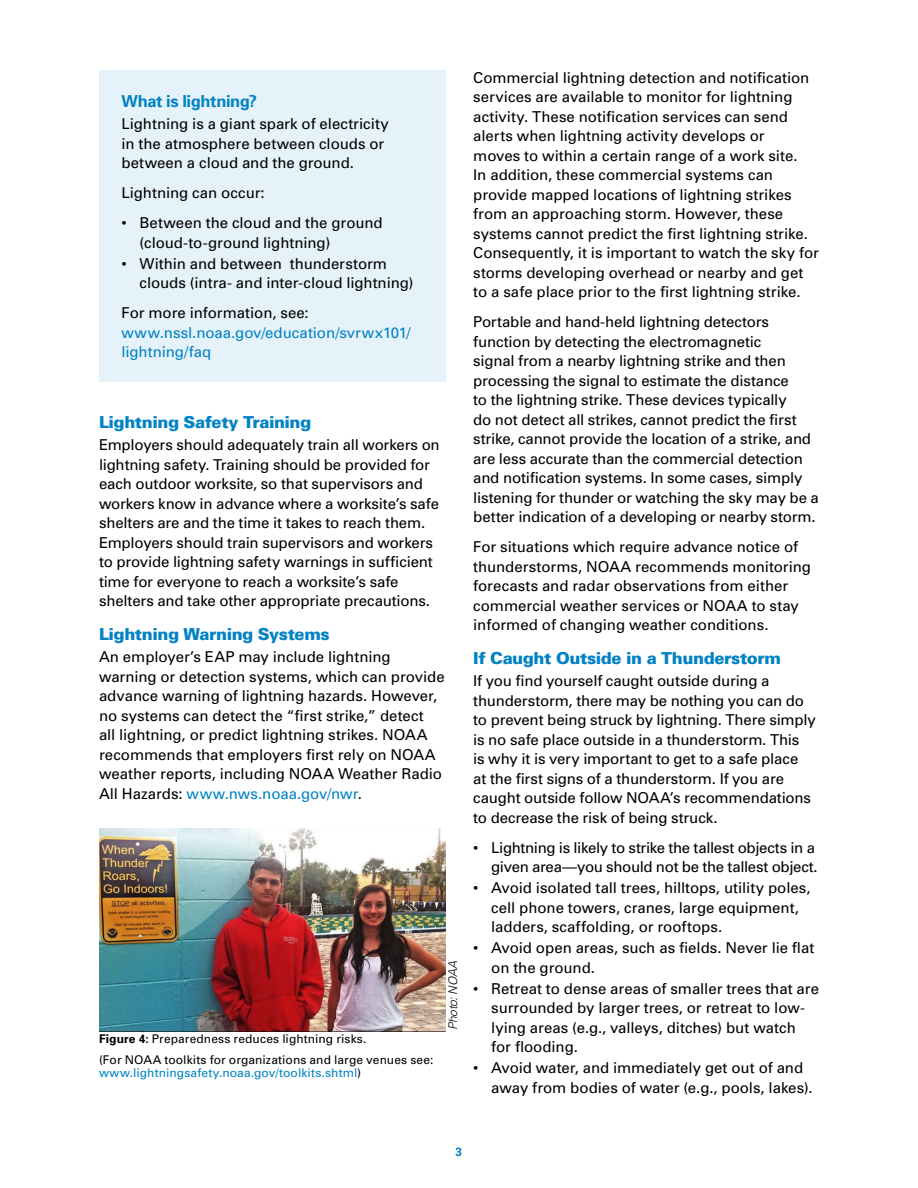
<style>
.page{position:relative;width:918px;height:1188px;background:#fff}
.page>*{position:absolute;margin:0;border:0;box-sizing:border-box;transform-origin:0 0}
.Subhead{font:900 16.5px "Univers";letter-spacing:-.025em;color:#0082c4}
.t1{font:700 16.5px "Univers";letter-spacing:-.02em;color:#0082c4}
.Bodytext{font:15px/19.5px "Univers";letter-spacing:-.005em;color:#000}
.Bodytext-2{font:15px/19.5px "Univers";letter-spacing:-.025em;color:#000;text-align:right}
.t2{font:15px/19.5px "Univers";letter-spacing:-.005em;color:#0082c4}
.t3{font:12px/21px "Univers";letter-spacing:.01em;color:#000}
.t4{font:12px "Univers";letter-spacing:.005em;color:#0082c4}
.t5{font:italic 300 12px "Univers";color:#000}
.t6{font:700 12px "Univers";color:#0082c4}
.s1{color:#000}
.s2{color:#0082c4}
.s3{font-weight:700}
</style>
<div class="page">
<div style="left:99px;top:71px;width:347px;height:311px;background:#e6f2f9"></div>
<img style="left:99px;top:829px;width:347px;height:202px">
<p class="t1" style="left:122px;top:90px;width:137px">What is lightning?</p>
<p class="Bodytext" style="left:122px;top:114px;width:269px">Lightning is a giant spark of electricity in the atmosphere between clouds or between a cloud and the ground.</p>
<p class="Bodytext" style="left:122px;top:183px;width:145px">Lightning can occur:</p>
<p class="Bodytext" style="left:140px;top:213px;width:245px;text-indent:-18px">• Between the cloud and the ground (cloud-to-ground lightning)</p>
<p class="Bodytext" style="left:140px;top:253px;width:276px;text-indent:-18px">• Within and between thunderstorm clouds (intra- and inter-cloud lightning)</p>
<p class="t2" style="left:122px;top:303px;width:291px"><span class="s1">For more information, see: </span>www.nssl.noaa.gov/education/svrwx101/ lightning/faq</p>
<h2 class="Subhead" style="left:99px;top:411px;width:214px">Lightning Safety Training</h2>
<p class="Bodytext" style="left:99px;top:435px;width:342px">Employers should adequately train all workers on lightning safety. Training should be provided for each outdoor worksite, so that supervisors and workers know in advance where a worksite’s safe shelters are and the time it takes to reach them.<br>Employers should train supervisors and workers to provide lightning safety warnings in sufficient time for everyone to reach a worksite’s safe shelters and take other appropriate precautions.</p>
<h2 class="Subhead" style="left:99px;top:624px;width:232px">Lightning Warning Systems</h2>
<p class="Bodytext" style="left:99px;top:647px;width:347px">An employer’s EAP may include lightning warning or detection systems, which can provide advance warning of lightning hazards. However, no systems can detect the “first strike,” detect<br>all lightning, or predict lightning strikes. NOAA recommends that employers first rely on NOAA weather reports, including NOAA Weather Radio All Hazards: <span class="s2">www.nws.noaa.gov/nwr</span>.</p>
<p class="t3" style="left:99px;top:1028px;width:336px"><span class="s3">Figure 4:</span> Preparedness reduces lightning risks.<br>(For NOAA toolkits for organizations and large venues see:</p>
<p class="t4" style="left:99px;top:1066px;width:264px">www.lightningsafety.noaa.gov/toolkits.shtml<span class="s1">)</span></p>
<p class="t5" style="left:446px;top:1030px;width:71px;rotate:-90deg">Photo: NOAA</p>
<p class="Bodytext" style="left:473px;top:67px;width:347px">Commercial lightning detection and notification services are available to monitor for lightning activity. These notification services can send alerts when lightning activity develops or<br>moves to within a certain range of a work site.<br>In addition, these commercial systems can provide mapped locations of lightning strikes from an approaching storm. However, these systems cannot predict the first lightning strike.<br>Consequently, it is important to watch the sky for storms developing overhead or nearby and get to a safe place prior to the first lightning strike.</p>
<p class="Bodytext" style="left:473px;top:312px;width:347px">Portable and hand-held lightning detectors function by detecting the electromagnetic<br>signal from a nearby lightning strike and then processing the signal to estimate the distance<br>to the lightning strike. These devices typically<br>do not detect all strikes, cannot predict the first strike, cannot provide the location of a strike, and are less accurate than the commercial detection and notification systems. In some cases, simply listening for thunder or watching the sky may be a better indication of a developing or nearby storm.</p>
<p class="Bodytext" style="left:473px;top:537px;width:339px">For situations which require advance notice of thunderstorms, NOAA recommends monitoring forecasts and radar observations from either commercial weather services or NOAA to stay informed of changing weather conditions.</p>
<h2 class="Subhead" style="left:473px;top:648px;width:309px">If Caught Outside in a Thunderstorm</h2>
<p class="Bodytext" style="left:473px;top:671px;width:344px">If you find yourself caught outside during a thunderstorm, there may be nothing you can do to prevent being struck by lightning. There simply is no safe place outside in a thunderstorm. This<br>is why it is very important to get to a safe place<br>at the first signs of a thunderstorm. If you are caught outside follow NOAA’s recommendations to decrease the risk of being struck.</p>
<p class="Bodytext-2" style="left:473px;top:838px;width:346px">• Lightning is likely to strike the tallest objects in a given area—you should not be the tallest object.</p>
<p class="Bodytext" style="left:491px;top:878px;width:321px;text-indent:-18px">• Avoid isolated tall trees, hilltops, utility poles, cell phone towers, cranes, large equipment, ladders, scaffolding, or rooftops.</p>
<p class="Bodytext" style="left:491px;top:938px;width:325px;text-indent:-18px">• Avoid open areas, such as fields. Never lie flat on the ground.</p>
<p class="Bodytext" style="left:491px;top:979px;width:329px;text-indent:-18px">• Retreat to dense areas of smaller trees that are surrounded by larger trees, or retreat to low&shy;lying areas (e.g., valleys, ditches) but watch for flooding.</p>
<p class="Bodytext" style="left:491px;top:1058px;width:323px;text-indent:-18px">• Avoid water, and immediately get out of and away from bodies of water (e.g., pools, lakes).</p>
<p class="t6" style="left:456px;top:1144px;width:8px">3</p>
</div>
